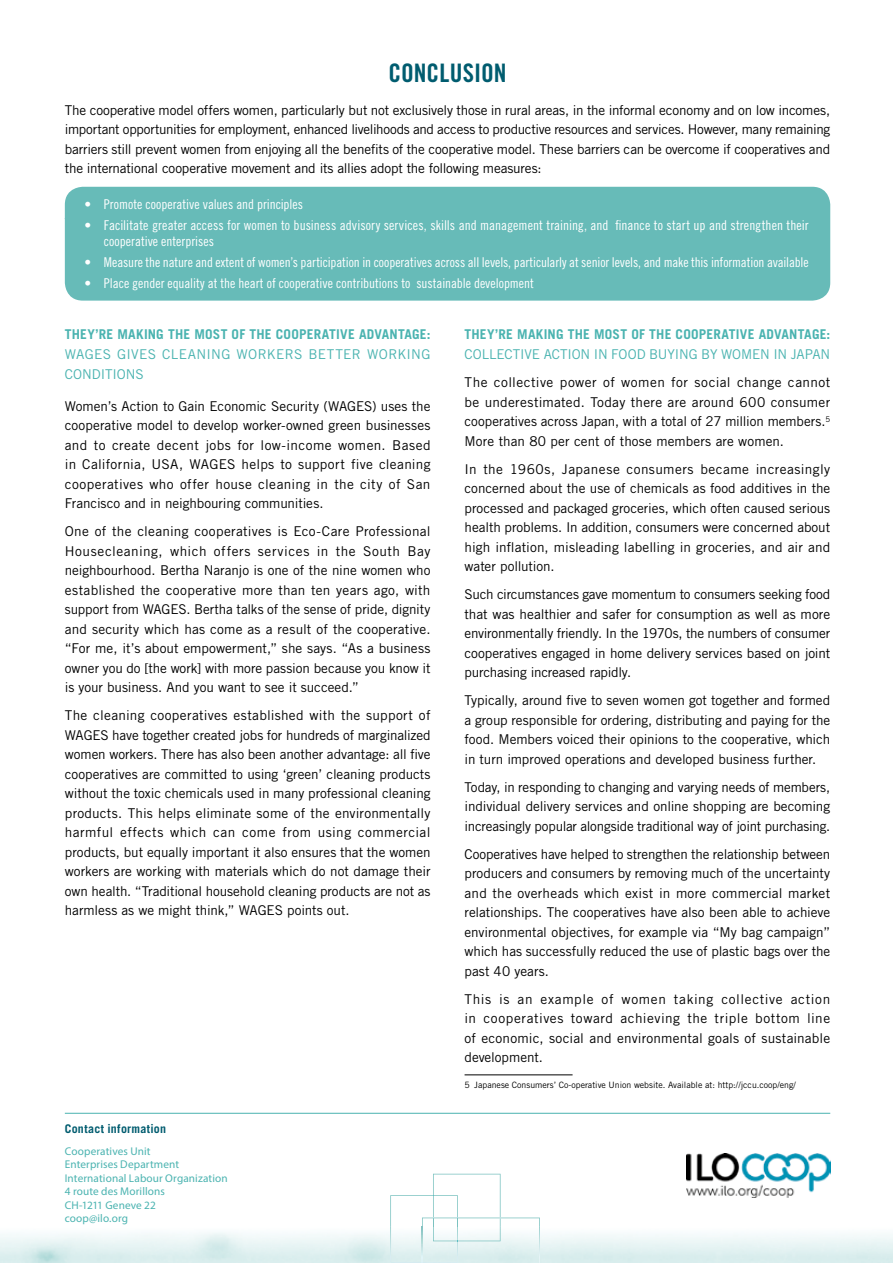
<style>
.page{position:relative;width:893px;height:1263px;background:#fff}
.page>*{position:absolute;margin:0;border:0;box-sizing:border-box;transform-origin:0 0}
.t1{font:25.5px "Trade Gothic LT Std Bd Cn 20";color:#005c6f}
.t2{font:13.5px/19.5px "Trade Gothic LT Std";letter-spacing:-.005em;color:#000;text-align:justify}
.t3{font:13.5px/16.5px "Trade Gothic LT Std Cn 18";color:#fff}
.t4{font:700 13.5px "Trade Gothic LT Std";letter-spacing:.015em;color:#4ab3b0}
.t5{font:13.5px/19.5px "Trade Gothic LT Std";color:#4ab3b0}
.t6{font:700 12px "Trade Gothic LT Std";letter-spacing:.02em;color:#005c6f}
.t7{font:11.25px/13.5px "Myriad Pro";letter-spacing:.01em;color:#4ab3b0}
.t8{font:8.7px "Trade Gothic LT Std";color:#000}
</style>
<div class="page">
<hr style="left:65px;top:1113px;width:765px;height:1px;background:#4ab3b0">
<img style="left:686px;top:1154px;width:144px;height:43px">
<div style="left:65px;top:187px;width:765px;height:114px;background:#67bbb8;border-radius:18px"></div>
<img style="left:390px;top:1227px;width:32px;height:36px">
<img style="left:422px;top:1227px;width:118px;height:36px">
<svg style="left:390px;top:1174px;width:150px;height:53px"></svg>
<hr style="left:465px;top:1074px;width:108px;height:1px;background:#000">
<h1 class="t1" style="left:389px;top:58px;width:119px">CONCLUSION</h1>
<p class="t2" style="left:65px;top:100px;width:767px">The cooperative model offers women, particularly but not exclusively those in rural areas, in the informal economy and on low incomes, important opportunities for employment, enhanced livelihoods and access to productive resources and services. However, many remaining barriers still prevent women from enjoying all the benefits of the cooperative model. These barriers can be overcome if cooperatives and the international cooperative movement and its allies adopt the following measures:</p>
<p class="t3" style="left:84px;top:196px;width:220px">• Promote cooperative values and principles</p>
<p class="t3" style="left:104px;top:217px;width:706px;text-indent:-20px">• Facilitate greater access for women to business advisory services, skills and management training, and finance to start up and strengthen their cooperative enterprises</p>
<p class="t3" style="left:84px;top:254px;width:726px">• Measure the nature and extent of women’s participation in cooperatives across all levels, particularly at senior levels, and make this information available</p>
<p class="t3" style="left:84px;top:275px;width:451px">• Place gender equality at the heart of cooperative contributions to sustainable development</p>
<p class="t4" style="left:65px;top:326px;width:367px">THEY’RE MAKING THE MOST OF THE COOPERATIVE ADVANTAGE:</p>
<p class="t5" style="left:65px;top:344px;width:367px">WAGES GIVES CLEANING WORKERS BETTER WORKING<br>CONDITIONS</p>
<p class="t2" style="left:65px;top:396px;width:367px">Women’s Action to Gain Economic Security (WAGES) uses the cooperative model to develop worker-owned green businesses and to create decent jobs for low-income women. Based in California, USA, WAGES helps to support five cleaning cooperatives who offer house cleaning in the city of San Francisco and in neighbouring communities.</p>
<p class="t2" style="left:65px;top:521px;width:367px">One of the cleaning cooperatives is Eco-Care Professional Housecleaning, which offers services in the South Bay neighbourhood. Bertha Naranjo is one of the nine women who established the cooperative more than ten years ago, with support from WAGES. Bertha talks of the sense of pride, dignity and security which has come as a result of the cooperative. “For me, it’s about empowerment,” she says. “As a business owner you do [the work] with more passion because you know it is your business. And you want to see it succeed.”</p>
<p class="t2" style="left:65px;top:705px;width:367px">The cleaning cooperatives established with the support of WAGES have together created jobs for hundreds of marginalized women workers. There has also been another advantage: all five cooperatives are committed to using ‘green’ cleaning products without the toxic chemicals used in many professional cleaning products. This helps eliminate some of the environmentally harmful effects which can come from using commercial products, but equally important it also ensures that the women workers are working with materials which do not damage their own health. “Traditional household cleaning products are not as harmless as we might think,” WAGES points out.</p>
<p class="t4" style="left:465px;top:326px;width:367px">THEY’RE MAKING THE MOST OF THE COOPERATIVE ADVANTAGE:</p>
<p class="t5" style="left:465px;top:344px;width:367px">COLLECTIVE ACTION IN FOOD BUYING BY WOMEN IN JAPAN</p>
<p class="t2" style="left:465px;top:372px;width:367px">The collective power of women for social change cannot be underestimated. Today there are around 600 consumer cooperatives across Japan, with a total of 27 million members.<sup>5<br></sup>More than 80 per cent of those members are women.</p>
<p class="t2" style="left:465px;top:459px;width:367px">In the 1960s, Japanese consumers became increasingly concerned about the use of chemicals as food additives in the processed and packaged groceries, which often caused serious health problems. In addition, consumers were concerned about high inflation, misleading labelling in groceries, and air and water pollution.</p>
<p class="t2" style="left:465px;top:584px;width:367px">Such circumstances gave momentum to consumers seeking food that was healthier and safer for consumption as well as more environmentally friendly. In the 1970s, the numbers of consumer cooperatives engaged in home delivery services based on joint purchasing increased rapidly.</p>
<p class="t2" style="left:465px;top:690px;width:367px">Typically, around five to seven women got together and formed a group responsible for ordering, distributing and paying for the food. Members voiced their opinions to the cooperative, which in turn improved operations and developed business further.</p>
<p class="t2" style="left:465px;top:777px;width:367px">Today, in responding to changing and varying needs of members, individual delivery services and online shopping are becoming increasingly popular alongside traditional way of joint purchasing.</p>
<p class="t2" style="left:465px;top:844px;width:367px">Cooperatives have helped to strengthen the relationship between producers and consumers by removing much of the uncertainty and the overheads which exist in more commercial market relationships. The cooperatives have also been able to achieve environmental objectives, for example via “My bag campaign” which has successfully reduced the use of plastic bags over the past 40 years.</p>
<p class="t2" style="left:465px;top:989px;width:367px">This is an example of women taking collective action in cooperatives toward achieving the triple bottom line of economic, social and environmental goals of sustainable development.</p>
<p class="t8" style="left:465px;top:1079px;width:333px">5 Japanese Consumers’ Co-operative Union website. Available at: http://jccu.coop/eng/</p>
<p class="t6" style="left:65px;top:1121px;width:103px">Contact information</p>
<p class="t7" style="left:65px;top:1144px;width:164px">Cooperatives Unit<br>Enterprises Department<br>International Labour Organization<br>4 route des Morillons<br>CH-1211 Geneve 22<br>coop@ilo.org</p>
</div>
